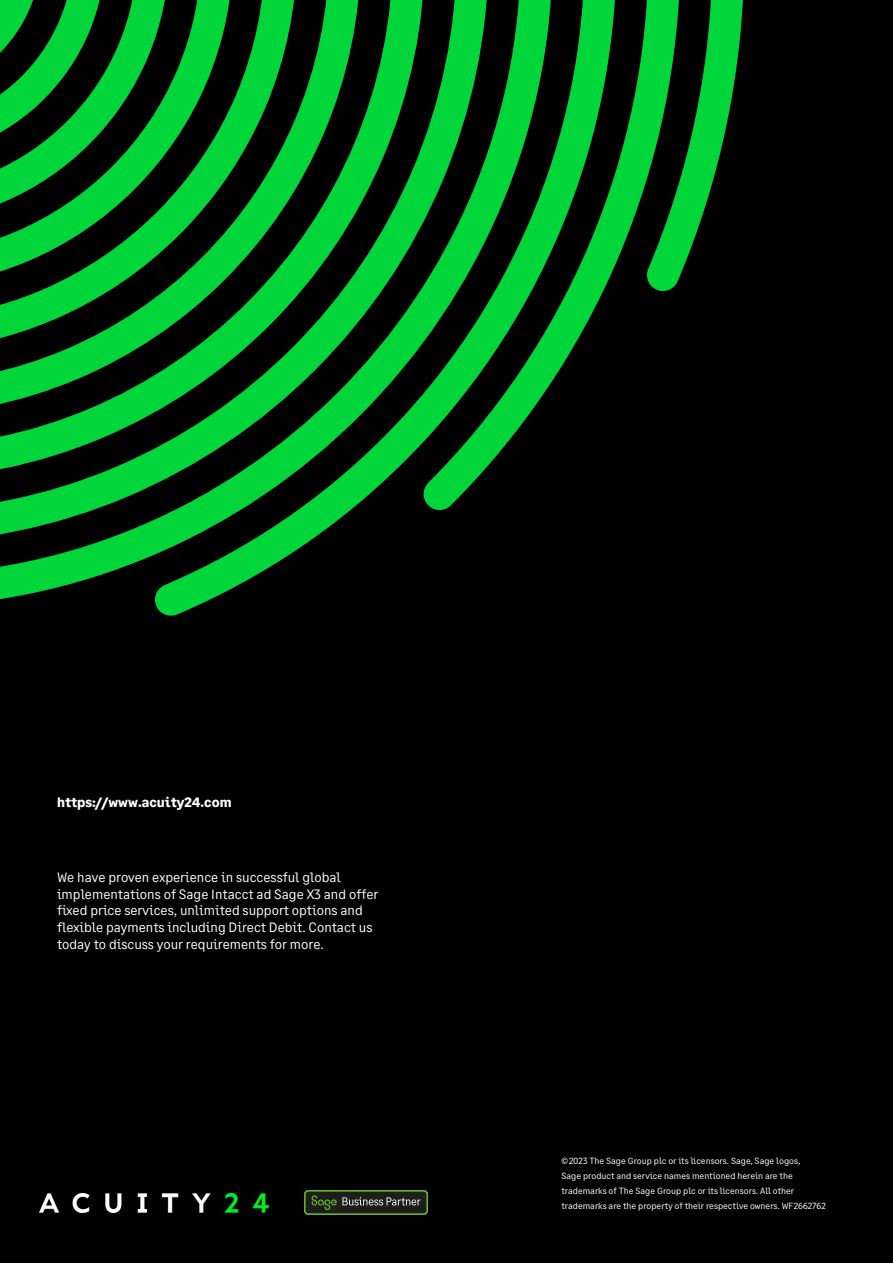
<style>
.page{position:relative;width:893px;height:1263px;background:#000}
.page>*{position:absolute;margin:0;border:0;box-sizing:border-box;transform-origin:0 0}
.t1{font:13.5px/16.8px "Sage Text";color:#fff}
.t2{font:700 13.5px "Sage Text";color:#fff}
.t3{font:9px/15px "Sage Text";color:#fff}
</style>
<div class="page">
<svg style="left:0;top:0;width:743px;height:616px"></svg>
<img style="left:39px;top:1193px;width:230px;height:19px">
<img style="left:304px;top:1190px;width:123px;height:24px">
<p class="t2" style="left:57px;top:794px;width:176px">https://www.acuity24.com</p>
<p class="t1" style="left:57px;top:869px;width:323px">We have proven experience in successful global implementations of Sage Intacct ad Sage X3 and offer fixed price services, unlimited support options and flexible payments including Direct Debit. Contact us today to discuss your requirements for more.</p>
<p class="t3" style="left:561px;top:1153px;width:266px">© 2023 The Sage Group plc or its licensors. Sage, Sage logos,<br>Sage product and service names mentioned herein are the trademarks of The Sage Group plc or its licensors. All other trademarks are the property of their respective owners. WF2662762</p>
</div>
